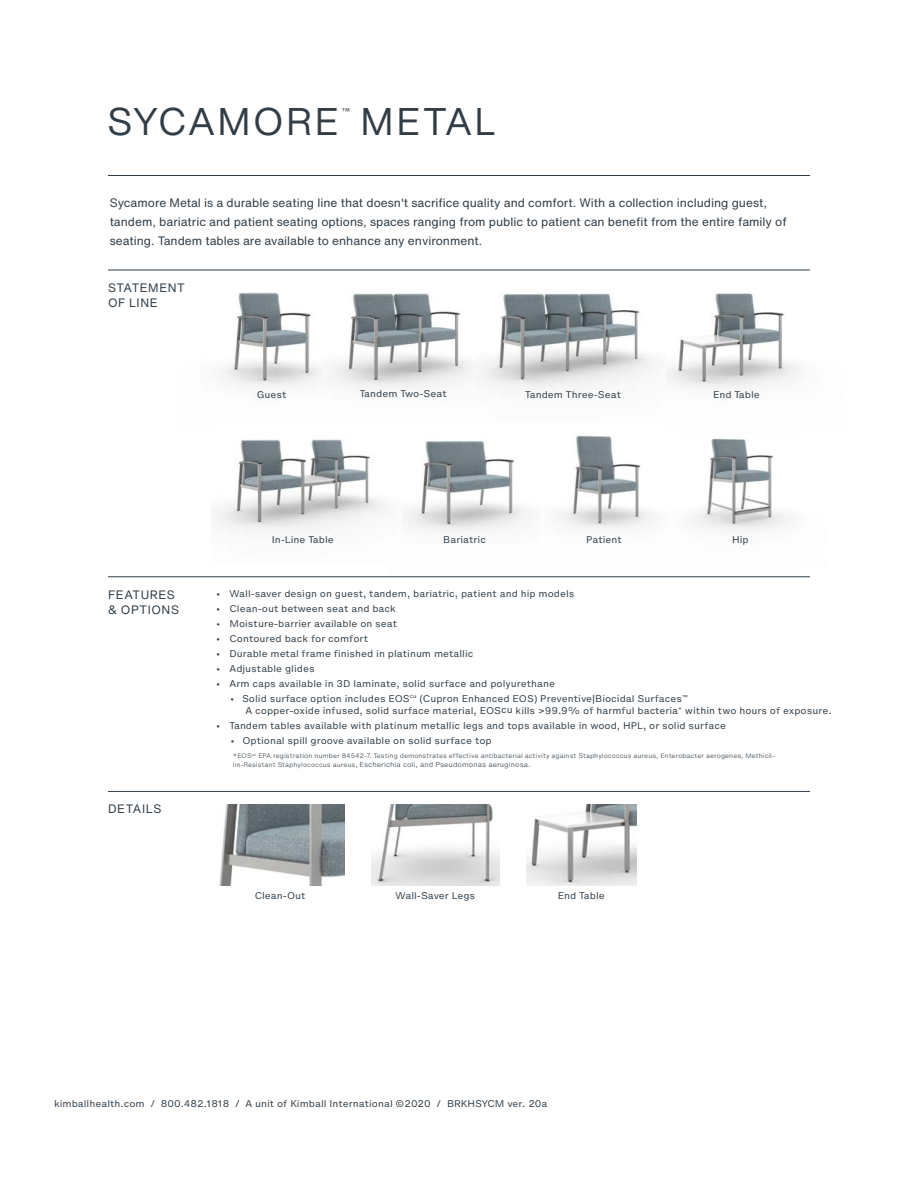
<style>
.page{position:relative;width:918px;height:1188px;background:#fff}
.page>*{position:absolute;margin:0;border:0;box-sizing:border-box;transform-origin:0 0}
.Back_Cover__Product{font:37.95px "Helvetica Now Display";letter-spacing:.09em;color:#313e48}
.Main_Copy__Text__8_1{font:12px/19.2px "Helvetica Now Text";color:#313e48}
.Details__Headline__8{font:12px "Helvetica Now Text";letter-spacing:.045em;color:#313e48}
.Back_Cover__Bullet_L{font:8.85px "Helvetica Now Micro";color:#313e48}
.Features_Options{font:8.85px "Helvetica Now Micro";color:#313e48}
.Back_Cover__Details{font:8.85px "Helvetica Now Micro";color:#313e48}
.Details__Text__5_9_7{font:8.85px "Helvetica Now Micro";color:#313e48}
.Back_Cover__Product-2{font:7.5px "Helvetica Now Micro";color:#313e48}
.Dimension_Descriptio{font:300 6.45px "Helvetica Now Micro";color:#313e48}
.Dimension_Descriptio-2{font:300 6px "Helvetica Now Micro";color:#313e48}
.Features_Options-2{font:5.1px "Helvetica Now Micro";color:#313e48}
.s1{font-size:6px}
</style>
<div class="page">
<hr style="left:108px;top:175px;width:702px;height:1px;background:#313e48">
<hr style="left:108px;top:270px;width:702px;height:1px;background:#313e48">
<img style="left:221px;top:292px;width:101px;height:95px">
<img style="left:329px;top:293px;width:145px;height:96px">
<img style="left:479px;top:293px;width:188px;height:97px">
<img style="left:406px;top:441px;width:120px;height:91px">
<img style="left:558px;top:435px;width:94px;height:94px">
<img style="left:694px;top:438px;width:92px;height:92px">
<hr style="left:108px;top:577px;width:702px;height:1px;background:#313e48">
<hr style="left:108px;top:791px;width:702px;height:1px;background:#313e48">
<img style="left:219px;top:805px;width:125px;height:81px">
<img style="left:371px;top:805px;width:129px;height:81px">
<img style="left:667px;top:293px;width:133px;height:95px">
<img style="left:216px;top:439px;width:169px;height:92px">
<img style="left:526px;top:805px;width:110px;height:81px">
<p class="Back_Cover__Product" style="left:108px;top:95px;width:231px">SYCAMORE</p>
<p class="Back_Cover__Product-2" style="left:342px;top:106px;width:10px">™</p>
<p class="Back_Cover__Product" style="left:361px;top:95px;width:135px">METAL</p>
<p class="Main_Copy__Text__8_1" style="left:110px;top:192px;width:679px">Sycamore Metal is a durable seating line that doesn't sacrifice quality and comfort. With a collection including guest, tandem, bariatric and patient seating options, spaces ranging from public to patient can benefit from the entire family of seating. Tandem tables are available to enhance any environment.</p>
<p class="Details__Headline__8" style="left:108px;top:279px;width:78px">STATEMENT</p>
<p class="Details__Headline__8" style="left:108px;top:294px;width:51px">OF LINE</p>
<p class="Back_Cover__Details" style="left:257px;top:388px;width:31px">Guest</p>
<p class="Back_Cover__Details" style="left:360px;top:387px;width:89px">Tandem Two-Seat</p>
<p class="Back_Cover__Details" style="left:525px;top:388px;width:97px">Tandem Three-Seat</p>
<p class="Back_Cover__Details" style="left:713px;top:388px;width:48px">End Table</p>
<p class="Details__Headline__8" style="left:108px;top:585px;width:68px">FEATURES</p>
<p class="Details__Headline__8" style="left:108px;top:600px;width:73px">&amp; OPTIONS</p>
<p class="Details__Headline__8" style="left:108px;top:800px;width:55px">DETAILS</p>
<p class="Back_Cover__Details" style="left:272px;top:533px;width:64px">In-Line Table</p>
<p class="Back_Cover__Details" style="left:443px;top:533px;width:44px">Bariatric</p>
<p class="Back_Cover__Details" style="left:586px;top:533px;width:38px">Patient</p>
<p class="Back_Cover__Details" style="left:732px;top:533px;width:18px">Hip</p>
<p class="Back_Cover__Bullet_L" style="left:216px;top:587px;width:360px">• Wall-saver design on guest, tandem, bariatric, patient and hip models</p>
<p class="Back_Cover__Bullet_L" style="left:216px;top:602px;width:181px">• Clean-out between seat and back</p>
<p class="Back_Cover__Bullet_L" style="left:216px;top:617px;width:183px">• Moisture-barrier available on seat</p>
<p class="Back_Cover__Bullet_L" style="left:216px;top:632px;width:154px">• Contoured back for comfort</p>
<p class="Back_Cover__Bullet_L" style="left:216px;top:647px;width:259px">• Durable metal frame finished in platinum metallic</p>
<p class="Back_Cover__Bullet_L" style="left:216px;top:662px;width:100px">• Adjustable glides</p>
<p class="Back_Cover__Bullet_L" style="left:216px;top:677px;width:341px">• Arm caps available in 3D laminate, solid surface and polyurethane</p>
<p class="Features_Options" style="left:230px;top:692px;width:181px">• Solid surface option includes EOS</p>
<p class="Features_Options-2" style="left:410px;top:692px;width:8px">cu</p>
<p class="Features_Options" style="left:419px;top:692px;width:270px">(Cupron Enhanced EOS) Preventive|Biocidal Surfaces<sup>™</sup></p>
<p class="Features_Options" style="left:246px;top:704px;width:588px">A copper-oxide infused, solid surface material, EOScu kills &gt;99.9% of harmful bacteria<sup>*</sup> within two hours of exposure.</p>
<p class="Back_Cover__Bullet_L" style="left:216px;top:719px;width:512px">• Tandem tables available with platinum metallic legs and tops available in wood, HPL, or solid surface</p>
<p class="Features_Options" style="left:231px;top:734px;width:263px">• Optional spill groove available on solid surface top</p>
<p class="Dimension_Descriptio-2" style="left:233px;top:751px;width:544px">*EOS<sup>cu</sup> EPA registration number 84542-7. Testing demonstrates effective antibacterial activity against Staphylococcus aureus, Enterobacter aerogenes, Methicil-</p>
<p class="Dimension_Descriptio" style="left:233px;top:759px;width:299px"><span class="s1">lin-Resistant Staphylococcus aureus,</span> Escherichia coli, and Pseudomonas aeruginosa.</p>
<p class="Details__Text__5_9_7" style="left:255px;top:890px;width:52px">Clean-Out</p>
<p class="Details__Text__5_9_7" style="left:396px;top:890px;width:81px">Wall-Saver Legs</p>
<p class="Details__Text__5_9_7" style="left:558px;top:889px;width:48px">End Table</p>
<p class="Back_Cover__Bullet_L" style="left:54px;top:1097px;width:495px">kimballhealth.com / 800.482.1818 / A unit of Kimball International ©2020 / BRKHSYCM ver. 20a</p>
</div>
